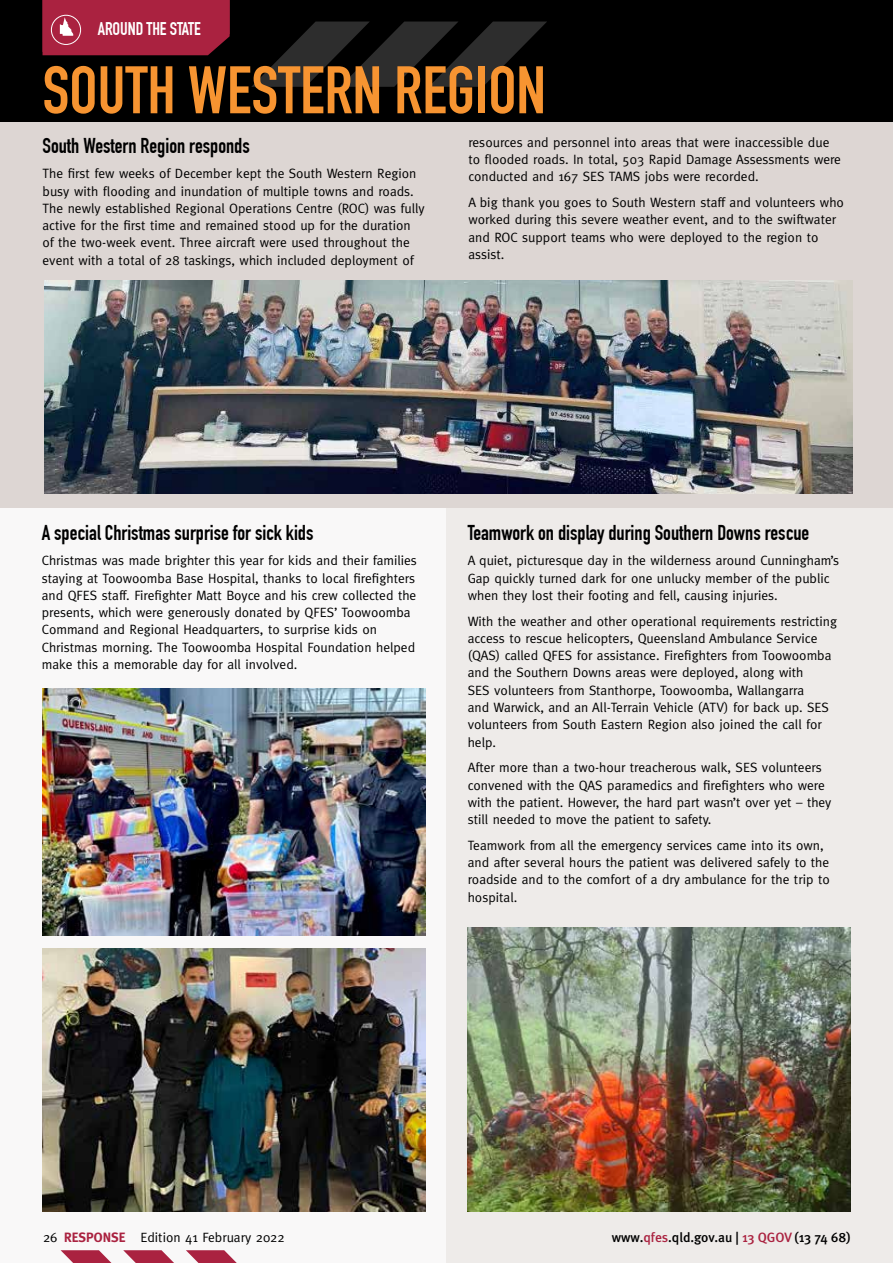
<style>
.page{position:relative;width:893px;height:1263px;background:#fff}
.page>*{position:absolute;margin:0;border:0;box-sizing:border-box;transform-origin:0 0}
.t1{font:700 66px "DIN Condensed";color:#f79431}
.t2{font:700 21px "DIN Condensed";color:#000}
.t3{font:700 18px "DIN Condensed";letter-spacing:-.005em;color:#fff}
.t4{font:13.5px/17.2px "Meta";color:#000}
.t5{font:500 13.5px "Meta";letter-spacing:-.005em;color:#000}
.s1{font-weight:700;color:#aa2240}
.s2{color:#aa2240}
</style>
<div class="page">
<div style="left:0;top:508px;width:446px;height:755px;background:#f9f8f8"></div>
<div style="left:446px;top:508px;width:447px;height:755px;background:#eeebe9"></div>
<div style="left:0;top:121px;width:893px;height:387px;background:#ddd6d3"></div>
<div style="left:0;top:0;width:893px;height:121px;background:#000"></div>
<svg style="left:252px;top:22px;width:295px;height:65px"></svg>
<svg style="left:61px;top:1250px;width:50px;height:13px"></svg>
<svg style="left:123px;top:1250px;width:51px;height:13px"></svg>
<svg style="left:186px;top:1250px;width:51px;height:13px"></svg>
<div style="left:43px;top:0;width:187px;height:55px;background:#aa2240"></div>
<div style="left:51px;top:15px;width:30px;height:30px;border:1px solid #fff;border-radius:50%"></div>
<img style="left:43px;top:689px;width:382px;height:246px">
<img style="left:43px;top:948px;width:382px;height:264px">
<img style="left:468px;top:927px;width:382px;height:285px">
<img style="left:45px;top:281px;width:808px;height:212px">
<h3 class="t3" style="left:98px;top:18px;width:104px">AROUND THE STATE</h3>
<h1 class="t1" style="left:43px;top:51px;width:505px">SOUTH WESTERN REGION</h1>
<h2 class="t2" style="left:43px;top:133px;width:209px">South Western Region responds</h2>
<p class="t4" style="left:43px;top:165px;width:384px">The first few weeks of December kept the South Western Region busy with flooding and inundation of multiple towns and roads.<br>The newly established Regional Operations Centre (ROC) was fully active for the first time and remained stood up for the duration of the two-week event. Three aircraft were used throughout the event with a total of 28 taskings, which included deployment of</p>
<p class="t4" style="left:468px;top:133px;width:374px">resources and personnel into areas that were inaccessible due to flooded roads. In total, 503 Rapid Damage Assessments were conducted and 167 SES TAMS jobs were recorded.</p>
<p class="t4" style="left:468px;top:194px;width:377px">A big thank you goes to South Western staff and volunteers who worked during this severe weather event, and to the swiftwater and ROC support teams who were deployed to the region to assist.</p>
<h2 class="t2" style="left:42px;top:520px;width:273px">A special Christmas surprise for sick kids</h2>
<p class="t4" style="left:42px;top:552px;width:377px">Christmas was made brighter this year for kids and their families staying at Toowoomba Base Hospital, thanks to local firefighters and QFES staff. Firefighter Matt Boyce and his crew collected the presents, which were generously donated by QFES’ Toowoomba Command and Regional Headquarters, to surprise kids on Christmas morning. The Toowoomba Hospital Foundation helped make this a memorable day for all involved.</p>
<h2 class="t2" style="left:468px;top:520px;width:343px">Teamwork on display during Southern Downs rescue</h2>
<p class="t4" style="left:468px;top:552px;width:373px">A quiet, picturesque day in the wilderness around Cunningham’s<br>Gap quickly turned dark for one unlucky member of the public when they lost their footing and fell, causing injuries.</p>
<p class="t4" style="left:468px;top:612px;width:371px">With the weather and other operational requirements restricting access to rescue helicopters, Queensland Ambulance Service (QAS) called QFES for assistance. Firefighters from Toowoomba and the Southern Downs areas were deployed, along with<br>SES volunteers from Stanthorpe, Toowoomba, Wallangarra<br>and Warwick, and an All-Terrain Vehicle (ATV) for back up. SES volunteers from South Eastern Region also joined the call for help.</p>
<p class="t4" style="left:468px;top:759px;width:365px">After more than a two-hour treacherous walk, SES volunteers convened with the QAS paramedics and firefighters who were with the patient. However, the hard part wasn’t over yet – they still needed to move the patient to safety.</p>
<p class="t4" style="left:468px;top:836px;width:363px">Teamwork from all the emergency services came into its own, and after several hours the patient was delivered safely to the roadside and to the comfort of a dry ambulance for the trip to hospital.</p>
<p class="t4" style="left:43px;top:1228px;width:243px">26 <span class="s1">RESPONSE</span> Edition 41 February 2022</p>
<p class="t5" style="left:612px;top:1229px;width:240px">www.<span class="s2">qfes</span>.qld.gov.au | <span class="s2">13 QGOV</span> (13 74 68)</p>
</div>
